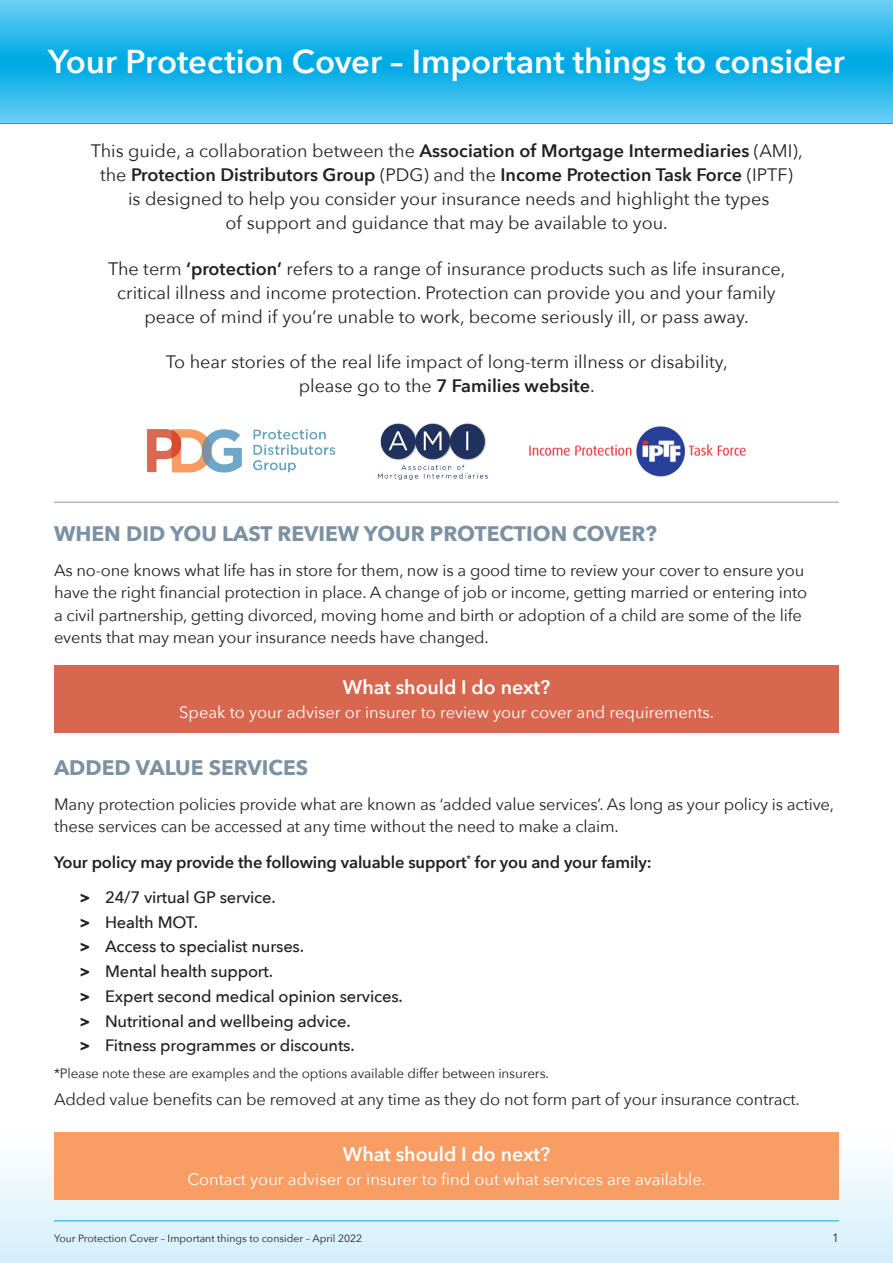
<style>
.page{position:relative;width:893px;height:1263px;background:#fff}
.page>*{position:absolute;margin:0;border:0;box-sizing:border-box;transform-origin:0 0}
.t1{font:600 33px "Avenir Next";color:#fff}
.t2{font:700 21px "Avenir Next";color:#7c91a2}
.t3{font:600 19.5px "Avenir Next";color:#fff}
.t4{font:18px/24px "Avenir Next";color:#231f20;text-align:center}
.t5{font:16.5px/22.5px "Avenir Next";letter-spacing:-.01em;color:#231f20}
.t6{font:500 16.5px/24.8px "Avenir Next";letter-spacing:-.01em;color:#231f20}
.t7{font:16.5px "Avenir Next";color:#fff}
.t8{font:600 16.5px/35.2px "Avenir Next";letter-spacing:-.01em;color:#231f20}
.t9{font:13.5px "Avenir Next";letter-spacing:-.01em;color:#231f20}
.t10{font:12px "Avenir Next";color:#231f20}
.t11{font:10.5px "Avenir Next";color:#231f20}
.s1{font-weight:600}
.s2{font-weight:700}
.s3{font-weight:500}
</style>
<div class="page">
<svg style="left:0;top:1167px;width:893px;height:96px;background:#ddf1f9"></svg>
<div style="left:0;top:0;width:893px;height:62px;background:linear-gradient(to bottom,#6dcff6,#00a9e4)"></div>
<div style="left:0;top:62px;width:893px;height:61px;background:linear-gradient(to bottom,#00a8e3,#6acef5)"></div>
<hr style="left:54px;top:1220px;width:785px;height:1px;background:#00abe5">
<hr style="left:54px;top:502px;width:785px;height:1px;background:#939598">
<img style="left:147px;top:429px;width:189px;height:44px">
<img style="left:378px;top:423px;width:110px;height:56px">
<img style="left:529px;top:426px;width:217px;height:51px">
<div style="left:54px;top:1132px;width:785px;height:67px;background:#f89d63"></div>
<div style="left:54px;top:666px;width:785px;height:67px;background:#d7684f"></div>
<h1 class="t1" style="left:48px;top:34px;width:798px">Your Protection Cover – Important things to consider</h1>
<p class="t4" style="left:91px;top:138px;width:713px">This guide, a collaboration between the <span class="s1">Association of Mortgage Intermediaries</span> (AMI), the <span class="s1">Protection Distributors Group</span> (PDG) and the <span class="s1">Income Protection Task Force</span> (IPTF)<br>is designed to help you consider your insurance needs and highlight the types<br>of support and guidance that may be available to you.</p>
<p class="t4" style="left:108px;top:256px;width:679px">The term <span class="s1">‘protection’</span> refers to a range of insurance products such as life insurance, critical illness and income protection. Protection can provide you and your family peace of mind if you’re unable to work, become seriously ill, or pass away.</p>
<p class="t4" style="left:166px;top:349px;width:563px">To hear stories of the real life impact of long-term illness or disability, please go to the <span class="s1">7 Families website</span>.</p>
<p class="t2" style="left:54px;top:515px;width:604px">WHEN DID YOU LAST REVIEW YOUR PROTECTION COVER?</p>
<p class="t5" style="left:54px;top:558px;width:755px">As no-one knows what life has in store for them, now is a good time to review your cover to ensure you have the right financial protection in place. A change of job or income, getting married or entering into a civil partnership, getting divorced, moving home and birth or adoption of a child are some of the life events that may mean your insurance needs have changed.</p>
<p class="t3" style="left:343px;top:671px;width:209px">What should I do next?</p>
<p class="t7" style="left:179px;top:699px;width:536px">Speak to your adviser or insurer to review your cover and requirements.</p>
<p class="t2" style="left:54px;top:749px;width:256px">ADDED VALUE SERVICES</p>
<p class="t5" style="left:54px;top:792px;width:782px">Many protection policies provide what are known as ‘added value services’. As long as your policy is active, these services can be accessed at any time without the need to make a claim.</p>
<p class="t8" style="left:80px;top:844px;width:574px;text-indent:-26px">Your policy may provide the following valuable support<sup>*</sup> for you and your family: <span class="s2">&gt;</span> <span class="s3">24/7 virtual GP service.</span></p>
<p class="t6" style="left:80px;top:909px;width:325px"><span class="s2">&gt;</span> Health MOT.<br><span class="s2">&gt;</span> Access to specialist nurses.<br><span class="s2">&gt;</span> Mental health support.<br><span class="s2">&gt;</span> Expert second medical opinion services. <span class="s2">&gt;</span> Nutritional and wellbeing advice.<br><span class="s2">&gt;</span> Fitness programmes or discounts.</p>
<p class="t9" style="left:54px;top:1062px;width:497px">*Please note these are examples and the options available differ between insurers.</p>
<p class="t5" style="left:54px;top:1087px;width:747px">Added value benefits can be removed at any time as they do not form part of your insurance contract.</p>
<p class="t3" style="left:343px;top:1137px;width:209px">What should I do next?</p>
<p class="t7" style="left:187px;top:1165px;width:520px">Contact your adviser or insurer to find out what services are available.</p>
<p class="t11" style="left:54px;top:1229px;width:310px">Your Protection Cover – Important things to consider – April 2022</p>
<p class="t10" style="left:832px;top:1228px;width:8px">1</p>
</div>
